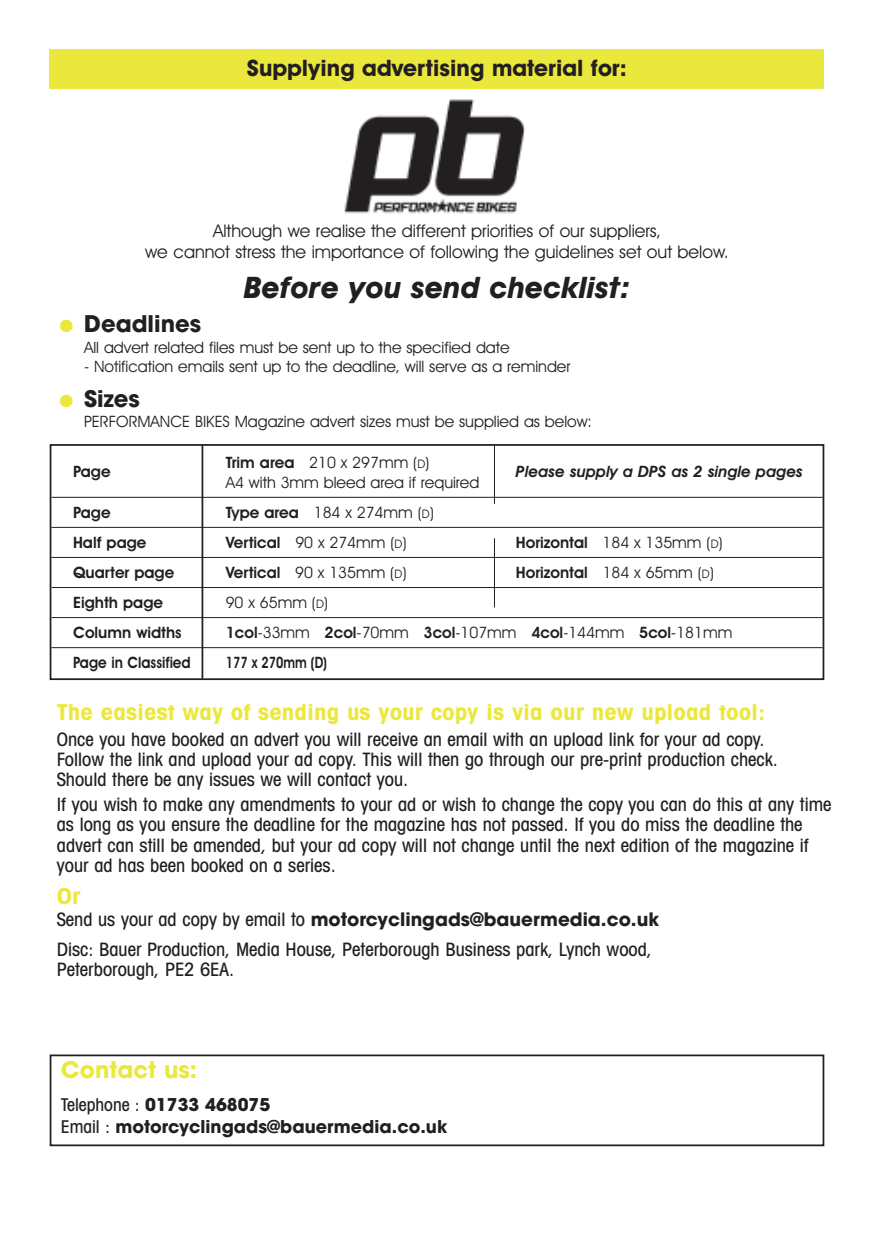
<style>
.page{position:relative;width:874px;height:1241px;background:#fff}
.page>*{position:absolute;margin:0;border:0;box-sizing:border-box;transform-origin:0 0}
.t1{font:italic 700 29.75px "Avant Garde IT Cby BT";color:#231f20}
.t2{font:700 22.75px "Avant Garde IT Cby BT";color:#231f20}
.t3{font:700 22.75px "Avant Garde";color:#231f20}
.t4{font:700 22.75px "Avant Garde";color:#ebe83d}
.t5{font:700 condensed 21.88px "Avant Garde";color:#ebe83d;scale:1.15 1}
.t6{font:500 condensed 18.38px/20.1px "Avant Garde IT Cby BT";color:#231f20}
.t7{font:700 18.38px "Avant Garde";color:#231f20}
.t8{font:17.5px/21px "Avant Garde IT Cby BT";color:#231f20;text-align:center}
.t9{font:700 17.5px/22.1px "Avant Garde";color:#231f20}
.t10{font:15.75px "Avant Garde IT Cby BT";color:#231f20}
.t11{font:600 15.75px "Avant Garde IT Cby BT";color:#231f20}
.t12{font:italic 600 15.75px "Avant Garde IT Cby BT";color:#231f20}
.t13{font:600 15.75px "Avant Garde IT Cby BT";color:#231f20;scale:.9 1}
.t14{font:600 15.75px "Avant Garde IT Cby BT";color:#231f20;scale:.8 1}
.s1{color:#ebe83d}
.s2{font-weight:600}
.s3{font-size:11.9px}
.s4{font-weight:400}
.s5{font-weight:400;font-size:11.9px}
.s6{font-family:"Avant Garde IT Cby BT";font-weight:500;font-stretch:condensed}
</style>
<div class="page">
<div style="left:50px;top:50px;width:773px;height:39px;background:#ebe83d"></div>
<img style="left:344px;top:99px;width:182px;height:115px">
<div style="left:50px;top:444px;width:773px;height:236px;border:2px solid #231f20"></div>
<hr style="left:51px;top:497px;width:771px;height:1px;background:#231f20">
<hr style="left:51px;top:527px;width:771px;height:1px;background:#231f20">
<hr style="left:51px;top:557px;width:771px;height:1px;background:#231f20">
<hr style="left:51px;top:587px;width:771px;height:1px;background:#231f20">
<hr style="left:51px;top:617px;width:771px;height:1px;background:#231f20">
<hr style="left:51px;top:647px;width:771px;height:1px;background:#231f20">
<hr style="left:201px;top:444px;width:2px;height:234px;background:#231f20">
<hr style="left:494px;top:538px;width:1px;height:69px;background:#231f20">
<hr style="left:494px;top:445px;width:1px;height:59px;background:#231f20">
<div style="left:50px;top:1054px;width:773px;height:91px;border:2px solid #231f20"></div>
<p class="t2" style="left:247px;top:60px;width:381px">Supplying advertising material for:</p>
<p class="t8" style="left:145px;top:222px;width:585px">Although we realise the different priorities of our suppliers,<br>we cannot stress the importance of following the guidelines set out below.</p>
<h1 class="t1" style="left:244px;top:277px;width:387px">Before you send checklist:</h1>
<p class="t3" style="left:60px;top:315px;width:143px"><span class="s1">●</span> Deadlines</p>
<p class="t10" style="left:84px;top:341px;width:427px">All advert related files must be sent up to the specified date</p>
<p class="t10" style="left:84px;top:360px;width:487px">- Notification emails sent up to the deadline, will serve as a reminder</p>
<p class="t3" style="left:60px;top:390px;width:82px"><span class="s1">●</span> Sizes</p>
<p class="t10" style="left:84px;top:416px;width:509px">PERFORMANCE BIKES Magazine advert sizes must be supplied as below:</p>
<p class="t11" style="left:73px;top:465px;width:39px">Page</p>
<p class="t10" style="left:225px;top:456px;width:205px"><span class="s2">Trim area</span> 210 x 297mm (<span class="s3">D</span>)</p>
<p class="t12" style="left:515px;top:465px;width:288px">Please supply a DPS as 2 single pages</p>
<p class="t10" style="left:225px;top:477px;width:255px">A4 with 3mm bleed area if required</p>
<p class="t11" style="left:73px;top:507px;width:39px">Page</p>
<p class="t10" style="left:225px;top:507px;width:210px"><span class="s2">Type area</span> 184 x 274mm (<span class="s3">D</span>)</p>
<p class="t11" style="left:73px;top:537px;width:75px">Half page</p>
<p class="t10" style="left:225px;top:537px;width:182px"><span class="s2">Vertical</span> 90 x 274mm (<span class="s3">D</span>)</p>
<p class="t10" style="left:515px;top:537px;width:208px"><span class="s2">Horizontal</span> 184 x 135mm (<span class="s3">D</span>)</p>
<p class="t11" style="left:73px;top:567px;width:103px">Quarter page</p>
<p class="t10" style="left:225px;top:567px;width:182px"><span class="s2">Vertical</span> 90 x 135mm (<span class="s3">D</span>)</p>
<p class="t11" style="left:515px;top:567px;width:199px">Horizontal <span class="s4">184 x 65mm (</span><span class="s5">D</span><span class="s4">)</span></p>
<p class="t11" style="left:73px;top:597px;width:91px">Eighth page</p>
<p class="t10" style="left:225px;top:597px;width:104px">90 x 65mm (<span class="s3">D</span>)</p>
<p class="t11" style="left:73px;top:627px;width:110px">Column widths</p>
<p class="t10" style="left:225px;top:627px;width:508px"><span class="s2">1col</span>-33mm <span class="s2">2col</span>-70mm <span class="s2">3col</span>-107mm <span class="s2">4col</span>-144mm <span class="s2">5col</span>-181mm</p>
<p class="t13" style="left:73px;top:657px;width:132px">Page in Classified</p>
<p class="t14" style="left:226px;top:657px;width:128px">177 x 270mm (D)</p>
<p class="t5" style="left:57px;top:703px;width:617px">The easiest way of sending us your copy is via our new upload tool:</p>
<p class="t6" style="left:57px;top:730px;width:722px">Once you have booked an advert you will receive an email with an upload link for your ad copy.<br>Follow the link and upload your ad copy. This will then go through our pre-print production check.<br>Should there be any issues we will contact you.</p>
<p class="t6" style="left:57px;top:796px;width:775px">If you wish to make any amendments to your ad or wish to change the copy you can do this at any time as long as you ensure the deadline for the magazine has not passed. If you do miss the deadline the advert can still be amended, but your ad copy will not change until the next edition of the magazine if your ad has been booked on a series.</p>
<p class="t5" style="left:57px;top:888px;width:22px">Or</p>
<p class="t7" style="left:57px;top:911px;width:603px"><span class="s6">Send us your ad copy by email to</span> motorcyclingads@bauermedia.co.uk</p>
<p class="t6" style="left:57px;top:940px;width:596px">Disc: Bauer Production, Media House, Peterborough Business park, Lynch wood,<br>Peterborough, PE2 6EA.</p>
<p class="t4" style="left:61px;top:1061px;width:137px">Contact us:</p>
<p class="t9" style="left:61px;top:1095px;width:388px"><span class="s6">Telephone :</span> 01733 468075<br><span class="s6">Email :</span> motorcyclingads@bauermedia.co.uk</p>
</div>
